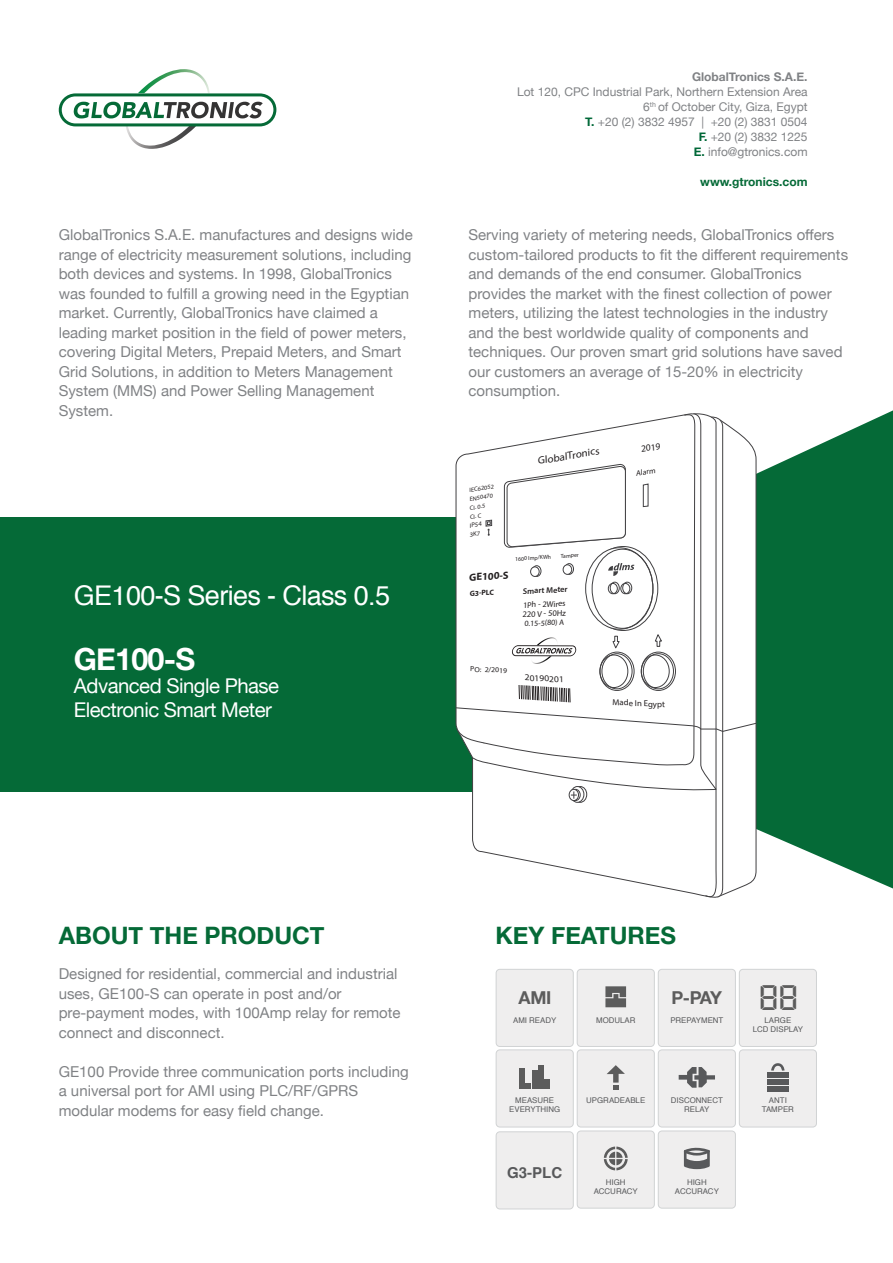
<style>
.page{position:relative;width:893px;height:1263px;background:#fff}
.page>*{position:absolute;margin:0;border:0;box-sizing:border-box;transform-origin:0 0}
.t1{font:35.55px "Open 24 Display St";color:#5c5c5c;scale:1.12 1}
.t2{font:700 30.6px "Helvetica Neue";letter-spacing:-.025em;color:#fff}
.t3{font:27.15px "Helvetica";letter-spacing:-.025em;color:#fff}
.t4{font:700 24px "Helvetica Neue";color:#056a37}
.t5{font:20.4px/23.7px "Helvetica Neue";letter-spacing:-.025em;color:#fff}
.t6{font:700 17.7px "Helvetica Neue";letter-spacing:-.06em;color:#5c5c5c}
.t7{font:15px/19.5px "Helvetica Neue";color:#808285}
.t8{font:700 15px "Helvetica";color:#58595b}
.t9{font:12px/15px "Helvetica Neue";color:#808285;text-align:right}
.t10{font:700 12px "Helvetica Neue";color:#808285}
.t11{font:700 12px "Helvetica Neue";color:#056a37}
.t12{font:700 10.5px "Myriad Pro";color:#231f20}
.t13{font:10.35px "Myriad Pro";color:#231f20;scale:1.06 1}
.t14{font:9.45px "Myriad Pro";color:#231f20}
.t15{font:8.85px "Myriad Pro";color:#231f20;scale:1.07 1}
.t16{font:8.55px "Myriad Pro";color:#231f20}
.t17{font:8.4px "Myriad Pro";color:#231f20}
.t18{font:8.25px "Myriad Pro";color:#231f20}
.t19{font:600 8.25px "Myriad Pro";color:#231f20}
.t20{font:7.95px "Myriad Pro";color:#231f20}
.t21{font:7.8px/9.1px "Helvetica";color:#58595b;text-align:center}
.t22{font:italic 7.8px "Myriad Pro";color:#231f20}
.t23{font:700 7.5px "Myriad Pro";color:#231f20}
.t24{font:7.35px "Myriad Pro";color:#231f20;scale:1.05 1}
.t25{font:6.3px/9px "Myriad Pro";color:#231f20;scale:1.06 1}
.t26{font:6px "Myriad Pro";color:#231f20;scale:1.06 1}
.t27{font:5.7px "Myriad Pro";color:#231f20}
.s1{font-weight:700;color:#006838}
</style>
<div class="page">
<div style="left:0;top:517px;width:484px;height:275px;background:#056a37"></div>
<svg style="left:757px;top:410px;width:136px;height:478px;background:#267d51"></svg>
<svg style="left:59px;top:69px;width:217px;height:80px"></svg>
<svg style="left:455px;top:413px;width:302px;height:485px"></svg>
<div style="left:496px;top:969px;width:77px;height:77px;background:#efeeee;border-radius:4px"></div>
<div style="left:496px;top:969px;width:78px;height:78px;border:1px solid #d1d3d4;border-radius:4px"></div>
<div style="left:577px;top:969px;width:77px;height:77px;background:#efeeee;border-radius:4px"></div>
<div style="left:577px;top:969px;width:78px;height:78px;border:1px solid #d1d3d4;border-radius:4px"></div>
<svg style="left:605px;top:986px;width:21px;height:21px"></svg>
<div style="left:658px;top:969px;width:77px;height:77px;background:#efeeee;border-radius:4px"></div>
<div style="left:658px;top:969px;width:78px;height:78px;border:1px solid #d1d3d4;border-radius:4px"></div>
<div style="left:739px;top:969px;width:77px;height:77px;background:#efeeee;border-radius:4px"></div>
<div style="left:739px;top:969px;width:78px;height:78px;border:1px solid #d1d3d4;border-radius:4px"></div>
<div style="left:496px;top:1050px;width:77px;height:77px;background:#efeeee;border-radius:4px"></div>
<div style="left:496px;top:1049px;width:78px;height:78px;border:1px solid #d1d3d4;border-radius:4px"></div>
<div style="left:519px;top:1068px;width:6px;height:21px;background:#5c5c5c"></div>
<svg style="left:525px;top:1084px;width:6px;height:5px"></svg>
<div style="left:532px;top:1070px;width:6px;height:19px;background:#5c5c5c"></div>
<div style="left:538px;top:1066px;width:6px;height:23px;background:#5c5c5c"></div>
<div style="left:545px;top:1080px;width:5px;height:9px;background:#5c5c5c"></div>
<div style="left:577px;top:1050px;width:77px;height:77px;background:#efeeee;border-radius:4px"></div>
<div style="left:577px;top:1049px;width:78px;height:78px;border:1px solid #d1d3d4;border-radius:4px"></div>
<svg style="left:607px;top:1065px;width:18px;height:24px"></svg>
<div style="left:496px;top:1132px;width:77px;height:77px;background:#efeeee;border-radius:4px"></div>
<div style="left:496px;top:1131px;width:78px;height:78px;border:1px solid #d1d3d4;border-radius:4px"></div>
<div style="left:658px;top:1050px;width:77px;height:77px;background:#efeeee;border-radius:4px"></div>
<div style="left:658px;top:1049px;width:78px;height:78px;border:1px solid #d1d3d4;border-radius:4px"></div>
<svg style="left:679px;top:1067px;width:36px;height:21px"></svg>
<div style="left:739px;top:1050px;width:77px;height:77px;background:#efeeee;border-radius:4px"></div>
<div style="left:739px;top:1049px;width:78px;height:78px;border:1px solid #d1d3d4;border-radius:4px"></div>
<div style="left:767px;top:1072px;width:22px;height:5px;background:#58595b"></div>
<div style="left:767px;top:1079px;width:22px;height:5px;background:#58595b"></div>
<div style="left:767px;top:1086px;width:22px;height:5px;background:#58595b"></div>
<svg style="left:771px;top:1063px;width:13px;height:8px"></svg>
<div style="left:577px;top:1131px;width:77px;height:77px;background:#efeeee;border-radius:4px"></div>
<div style="left:577px;top:1131px;width:78px;height:77px;border:1px solid #d1d3d4;border-radius:4px"></div>
<svg style="left:604px;top:1146px;width:24px;height:24px"></svg>
<div style="left:658px;top:1131px;width:77px;height:77px;background:#efeeee;border-radius:4px"></div>
<div style="left:658px;top:1131px;width:78px;height:77px;border:1px solid #d1d3d4;border-radius:4px"></div>
<svg style="left:684px;top:1147px;width:26px;height:22px"></svg>
<p class="t10" style="left:692px;top:67px;width:117px">GlobalTronics S.A.E.</p>
<p class="t9" style="left:517px;top:85px;width:292px">Lot 120, CPC Industrial Park, Northern Extension Area<br>6<sup>th</sup> of October City, Giza, Egypt<br><span class="s1">T.</span> +20 (2) 3832 4957 | +20 (2) 3831 0504<br><span class="s1">F.</span> +20 (2) 3832 1225<br><span class="s1">E.</span> info@gtronics.com</p>
<p class="t11" style="left:700px;top:172px;width:109px">www.gtronics.com</p>
<p class="t7" style="left:59px;top:226px;width:355px">GlobalTronics S.A.E. manufactures and designs wide range of electricity measurement solutions, including both devices and systems. In 1998, GlobalTronics was founded to fulfill a growing need in the Egyptian market. Currently, GlobalTronics have claimed a leading market position in the field of power meters, covering Digital Meters, Prepaid Meters, and Smart Grid Solutions, in addition to Meters Management System (MMS) and Power Selling Management System.</p>
<p class="t7" style="left:469px;top:226px;width:381px">Serving variety of metering needs, GlobalTronics offers custom-tailored products to fit the different requirements and demands of the end consumer. GlobalTronics provides the market with the finest collection of power meters, utilizing the latest technologies in the industry and the best worldwide quality of components and techniques. Our proven smart grid solutions have saved our customers an average of 15-20% in electricity consumption.</p>
<h3 class="t3" style="left:74px;top:575px;width:318px">GE100-S Series - Class 0.5</h3>
<h2 class="t2" style="left:74px;top:635px;width:123px">GE100-S</h2>
<h3 class="t5" style="left:74px;top:675px;width:207px">Advanced Single Phase<br>Electronic Smart Meter</h3>
<p class="t26" style="left:469px;top:486px;width:25px;rotate:-9deg">IEC62052</p>
<p class="t26" style="left:469px;top:495px;width:24px;rotate:-9deg">EN50470</p>
<p class="t26" style="left:469px;top:504px;width:16px;rotate:-9deg">CI. 0.5</p>
<p class="t26" style="left:469px;top:514px;width:12px;rotate:-9deg">CI. C</p>
<p class="t25" style="left:468px;top:521px;width:14px;rotate:-8deg">IP54<br>3K7</p>
<p class="t13" style="left:536px;top:455px;width:60px;rotate:-10deg">GlobalTronics</p>
<p class="t27" style="left:515px;top:555px;width:37px;rotate:-4deg">1600 Imp/KWh</p>
<p class="t27" style="left:560px;top:553px;width:20px;rotate:-5deg">Tamper</p>
<p class="t12" style="left:469px;top:570px;width:41px;rotate:-3deg">GE100-S</p>
<p class="t23" style="left:469px;top:588px;width:26px;rotate:-3deg">G3-PLC</p>
<p class="t19" style="left:522px;top:586px;width:46px;rotate:-2deg">Smart Meter</p>
<p class="t17" style="left:522px;top:609px;width:45px;rotate:-2deg">220 V - 50Hz</p>
<p class="t20" style="left:524px;top:618px;width:41px;rotate:-2deg">0.15-5(80) A</p>
<p class="t18" style="left:523px;top:600px;width:44px;rotate:-2deg">1Ph - 2Wires</p>
<p class="t14" style="left:640px;top:443px;width:21px;rotate:-10deg">2019</p>
<p class="t22" style="left:635px;top:469px;width:21px;rotate:-9deg">Alarm</p>
<p class="t24" style="left:471px;top:664px;width:37px;rotate:3deg">PO: 2/2019</p>
<p class="t15" style="left:525px;top:672px;width:38px;rotate:3deg">20190201</p>
<p class="t16" style="left:613px;top:697px;width:54px;rotate:3deg">Made In Egypt</p>
<h3 class="t4" style="left:59px;top:917px;width:267px">ABOUT THE PRODUCT</h3>
<h3 class="t4" style="left:496px;top:917px;width:182px">KEY FEATURES</h3>
<p class="t7" style="left:59px;top:965px;width:343px">Designed for residential, commercial and industrial uses, GE100-S can operate in post and/or pre-payment modes, with 100Amp relay for remote connect and disconnect.</p>
<p class="t7" style="left:59px;top:1062px;width:351px">GE100 Provide three communication ports including a universal port for AMI using PLC/RF/GPRS modular modems for easy field change.</p>
<p class="t6" style="left:519px;top:984px;width:34px">AMI</p>
<p class="t21" style="left:513px;top:1016px;width:45px">AMI READY</p>
<p class="t21" style="left:596px;top:1016px;width:41px">MODULAR</p>
<p class="t21" style="left:670px;top:1016px;width:54px">PREPAYMENT</p>
<p class="t6" style="left:671px;top:984px;width:52px">P-PAY</p>
<h1 class="t1" style="left:761px;top:973px;width:35px">88</h1>
<p class="t21" style="left:753px;top:1016px;width:52px">LARGE<br>LCD DISPLAY</p>
<p class="t21" style="left:509px;top:1096px;width:52px">MEASURE<br>EVERYTHING</p>
<p class="t21" style="left:586px;top:1096px;width:60px">UPGRADEABLE</p>
<p class="t21" style="left:671px;top:1096px;width:53px">DISCONNECT<br>RELAY</p>
<p class="t21" style="left:762px;top:1096px;width:34px">ANTI<br>TAMPER</p>
<p class="t8" style="left:507px;top:1160px;width:57px">G3-PLC</p>
<p class="t21" style="left:594px;top:1178px;width:46px">HIGH<br>ACCURACY</p>
<p class="t21" style="left:675px;top:1178px;width:46px">HIGH<br>ACCURACY</p>
</div>
